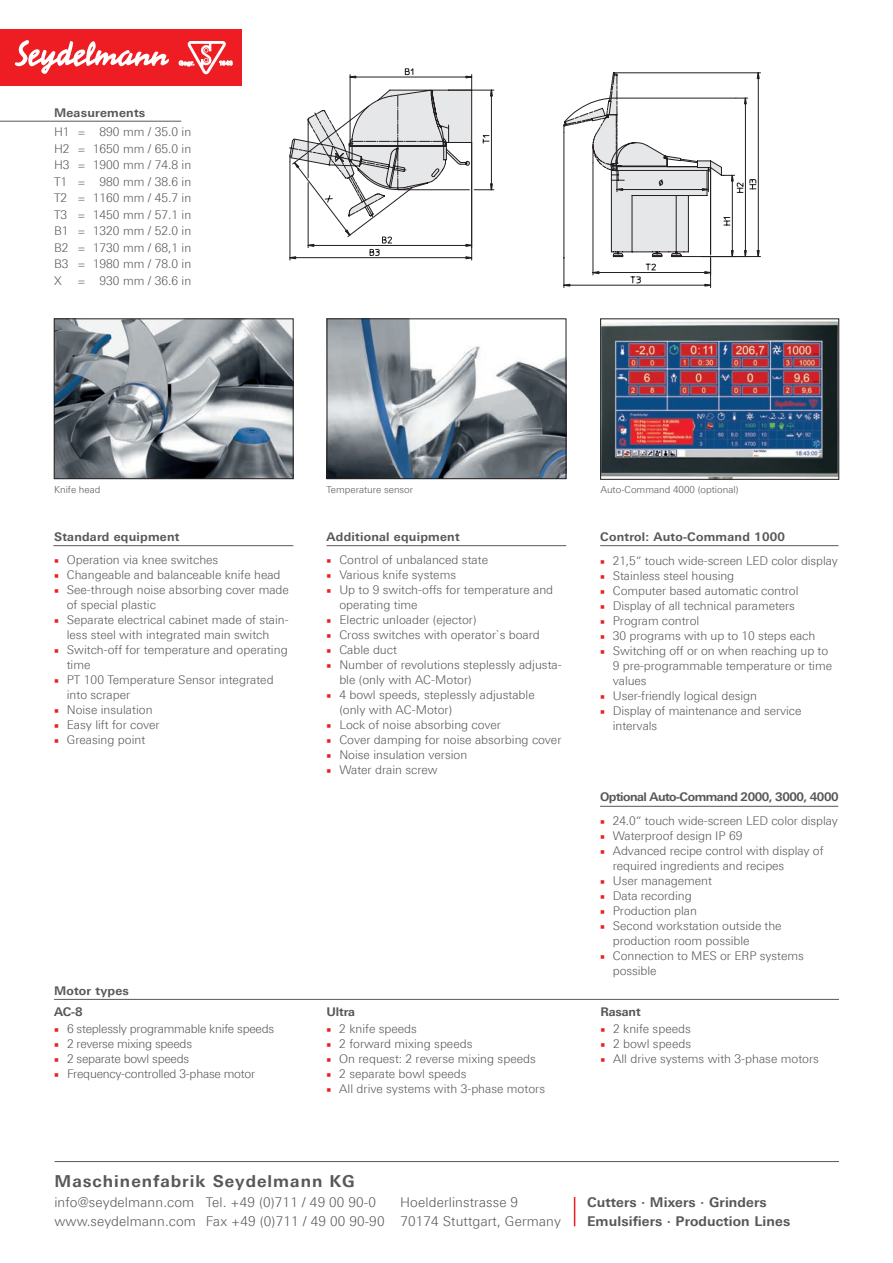
<style>
.page{position:relative;width:893px;height:1263px;background:#fff}
.page>*{position:absolute;margin:0;border:0;box-sizing:border-box;transform-origin:0 0}
.t1{font:700 16.5px "Linotype Univers 630";letter-spacing:.06em;color:#57585a}
.t2{font:300 13.5px/19.5px "Linotype Univers 330";letter-spacing:.01em;color:#57585a}
.t3{font:700 13.5px/19.5px "Linotype Univers 630";letter-spacing:.01em;color:#57585a}
.t4{font:300 12px/16.5px "Linotype Univers 330";color:#57585a}
.t5{font:300 12px "Linotype Univers 330";letter-spacing:-.02em;color:#57585a}
.t6{font:700 12px/21.1px "Linotype Univers 630";letter-spacing:.02em;color:#57585a}
.t7{font:700 12px "Linotype Univers 630";letter-spacing:-.04em;color:#57585a}
.t8{font:300 9.75px "Linotype Univers 330";color:#57585a}
.s1{font-family:"Minion Pro";font-weight:700;font-stretch:condensed;color:#ee1d23}
</style>
<div class="page">
<svg style="left:289px;top:68px;width:471px;height:220px"></svg>
<svg style="left:289px;top:73px;width:441px;height:167px"></svg>
<img style="left:329px;top:321px;width:235px;height:156px">
<div style="left:327px;top:319px;width:239px;height:160px;border:1px solid #231f20"></div>
<img style="left:56px;top:321px;width:235px;height:156px">
<div style="left:54px;top:319px;width:239px;height:160px;border:1px solid #231f20"></div>
<img style="left:602px;top:321px;width:235px;height:156px">
<div style="left:600px;top:319px;width:239px;height:160px;border:1px solid #231f20"></div>
<hr style="left:327px;top:545px;width:239px;height:1px;background:#57585a">
<hr style="left:0;top:121px;width:181px;height:1px;background:#57585a">
<hr style="left:54px;top:999px;width:785px;height:1px;background:#57585a">
<hr style="left:53px;top:545px;width:240px;height:1px;background:#57585a">
<hr style="left:55px;top:1161px;width:784px;height:1px;background:#57585a">
<svg style="left:574px;top:1197px;width:1px;height:29px"></svg>
<hr style="left:600px;top:545px;width:238px;height:1px;background:#57585a">
<hr style="left:600px;top:806px;width:238px;height:1px;background:#57585a">
<div style="left:0;top:29px;width:242px;height:56px;background:#ee1d23"></div>
<svg style="left:15px;top:40px;width:154px;height:34px"></svg>
<svg style="left:179px;top:41px;width:53px;height:33px"></svg>
<p class="t6" style="left:54px;top:102px;width:93px">Measurements</p>
<p class="t4" style="left:54px;top:124px;width:17px">H1<br>H2<br>H3<br>T1<br>T2<br>T3<br>B1<br>B2<br>B3<br>X</p>
<p class="t4" style="left:77px;top:123px;width:10px;text-align:justify">= = = = = = = = = =</p>
<p class="t4" style="left:93px;top:124px;width:100px;text-align:center">890 mm / 35.0 in<br>1650 mm / 65.0 in<br>1900 mm / 74.8 in<br>980 mm / 38.6 in<br>1160 mm / 45.7 in<br>1450 mm / 57.1 in<br>1320 mm / 52.0 in<br>1730 mm / 68,1 in<br>1980 mm / 78.0 in<br>930 mm / 36.6 in</p>
<p class="t8" style="left:54px;top:484px;width:48px">Knife head</p>
<p class="t8" style="left:327px;top:484px;width:88px">Temperature sensor</p>
<p class="t6" style="left:54px;top:526px;width:127px">Standard equipment</p>
<p class="t6" style="left:327px;top:526px;width:135px">Additional equipment</p>
<p class="t4" style="left:327px;top:552px;width:163px"><span class="s1">■</span> Control of unbalanced state</p>
<p class="t4" style="left:327px;top:567px;width:131px"><span class="s1">■</span> Various knife systems</p>
<p class="t4" style="left:339px;top:582px;width:215px;line-height:15px;text-indent:-13px"><span class="s1">■</span> Up to 9 switch-offs for temperature and operating time</p>
<p class="t4" style="left:327px;top:612px;width:151px"><span class="s1">■</span> Electric unloader (ejector)</p>
<p class="t4" style="left:327px;top:627px;width:215px"><span class="s1">■</span> Cross switches with operator`s board</p>
<p class="t4" style="left:327px;top:642px;width:72px"><span class="s1">■</span> Cable duct</p>
<p class="t4" style="left:339px;top:657px;width:224px;line-height:15px;text-indent:-13px"><span class="s1">■</span> Number of revolutions steplessly adjusta&shy;ble (only with AC-Motor)</p>
<p class="t4" style="left:339px;top:687px;width:197px;line-height:15px;text-indent:-13px"><span class="s1">■</span> 4 bowl speeds, steplessly adjustable (only with AC-Motor)</p>
<p class="t4" style="left:327px;top:717px;width:176px"><span class="s1">■</span> Lock of noise absorbing cover</p>
<p class="t4" style="left:327px;top:732px;width:236px"><span class="s1">■</span> Cover damping for noise absorbing cover</p>
<p class="t4" style="left:327px;top:747px;width:142px"><span class="s1">■</span> Noise insulation version</p>
<p class="t4" style="left:327px;top:762px;width:113px"><span class="s1">■</span> Water drain screw</p>
<p class="t4" style="left:54px;top:552px;width:166px"><span class="s1">■</span> Operation via knee switches</p>
<p class="t4" style="left:54px;top:567px;width:228px"><span class="s1">■</span> Changeable and balanceable knife head</p>
<p class="t4" style="left:67px;top:582px;width:224px;line-height:15px;text-indent:-13px"><span class="s1">■</span> See-through noise absorbing cover made of special plastic</p>
<p class="t4" style="left:54px;top:612px;width:236px;line-height:15px;text-align:center"><span class="s1">■</span> Separate electrical cabinet made of stain&shy;less steel with integrated main switch</p>
<p class="t4" style="left:67px;top:642px;width:222px;line-height:15px;text-indent:-13px"><span class="s1">■</span> Switch-off for temperature and operating time</p>
<p class="t4" style="left:67px;top:672px;width:208px;line-height:15px;text-indent:-13px"><span class="s1">■</span> PT 100 Temperature Sensor integrated into scraper</p>
<p class="t4" style="left:54px;top:702px;width:100px"><span class="s1">■</span> Noise insulation</p>
<p class="t4" style="left:54px;top:717px;width:107px"><span class="s1">■</span> Easy lift for cover</p>
<p class="t4" style="left:54px;top:732px;width:93px"><span class="s1">■</span> Greasing point</p>
<p class="t6" style="left:54px;top:980px;width:77px">Motor types<br>AC-8</p>
<p class="t5" style="left:54px;top:1022px;width:221px"><span class="s1">■</span> 6 steplessly programmable knife speeds</p>
<p class="t5" style="left:54px;top:1037px;width:139px"><span class="s1">■</span> 2 reverse mixing speeds</p>
<p class="t5" style="left:54px;top:1052px;width:136px"><span class="s1">■</span> 2 separate bowl speeds</p>
<p class="t5" style="left:54px;top:1067px;width:202px"><span class="s1">■</span> Frequency-controlled 3-phase motor</p>
<p class="t6" style="left:327px;top:1001px;width:30px">Ultra</p>
<p class="t4" style="left:327px;top:1020px;width:92px"><span class="s1">■</span> 2 knife speeds</p>
<p class="t4" style="left:327px;top:1035px;width:147px"><span class="s1">■</span> 2 forward mixing speeds</p>
<p class="t4" style="left:327px;top:1050px;width:211px"><span class="s1">■</span> On request: 2 reverse mixing speeds</p>
<p class="t4" style="left:327px;top:1065px;width:141px"><span class="s1">■</span> 2 separate bowl speeds</p>
<p class="t4" style="left:327px;top:1080px;width:220px"><span class="s1">■</span> All drive systems with 3-phase motors</p>
<p class="t8" style="left:600px;top:484px;width:140px">Auto-Command 4000 (optional)</p>
<p class="t6" style="left:600px;top:526px;width:186px">Control: Auto-Command 1000</p>
<p class="t4" style="left:600px;top:552px;width:239px"><span class="s1">■</span> 21,5“ touch wide-screen LED color display</p>
<p class="t4" style="left:600px;top:567px;width:136px"><span class="s1">■</span> Stainless steel housing</p>
<p class="t4" style="left:600px;top:582px;width:200px"><span class="s1">■</span> Computer based automatic control</p>
<p class="t4" style="left:600px;top:597px;width:196px"><span class="s1">■</span> Display of all technical parameters</p>
<p class="t4" style="left:600px;top:612px;width:101px"><span class="s1">■</span> Program control</p>
<p class="t4" style="left:600px;top:627px;width:217px"><span class="s1">■</span> 30 programs with up to 10 steps each</p>
<p class="t4" style="left:613px;top:643px;width:221px;line-height:15px;text-indent:-13px"><span class="s1">■</span> Switching off or on when reaching up to<br>9 pre-programmable temperature or time values</p>
<p class="t4" style="left:600px;top:687px;width:159px"><span class="s1">■</span> User-friendly logical design</p>
<p class="t4" style="left:613px;top:703px;width:190px;line-height:15px;text-indent:-13px"><span class="s1">■</span> Display of maintenance and service intervals</p>
<p class="t7" style="left:600px;top:789px;width:240px">Optional Auto-Command 2000, 3000, 4000</p>
<p class="t4" style="left:600px;top:812px;width:239px"><span class="s1">■</span> 24.0“ touch wide-screen LED color display</p>
<p class="t4" style="left:600px;top:827px;width:144px"><span class="s1">■</span> Waterproof design IP 69</p>
<p class="t4" style="left:613px;top:843px;width:212px;line-height:15px;text-indent:-13px"><span class="s1">■</span> Advanced recipe control with display of required ingredients and recipes</p>
<p class="t4" style="left:600px;top:872px;width:113px"><span class="s1">■</span> User management</p>
<p class="t4" style="left:600px;top:887px;width:93px"><span class="s1">■</span> Data recording</p>
<p class="t4" style="left:600px;top:902px;width:98px"><span class="s1">■</span> Production plan</p>
<p class="t4" style="left:613px;top:918px;width:170px;line-height:15px;text-indent:-13px"><span class="s1">■</span> Second workstation outside the production room possible</p>
<p class="t4" style="left:613px;top:948px;width:192px;line-height:15px;text-indent:-13px"><span class="s1">■</span> Connection to MES or ERP systems possible</p>
<p class="t6" style="left:600px;top:1001px;width:42px">Rasant</p>
<p class="t4" style="left:600px;top:1020px;width:92px"><span class="s1">■</span> 2 knife speeds</p>
<p class="t4" style="left:600px;top:1035px;width:92px"><span class="s1">■</span> 2 bowl speeds</p>
<p class="t4" style="left:600px;top:1050px;width:220px"><span class="s1">■</span> All drive systems with 3-phase motors</p>
<h1 class="t1" style="left:55px;top:1171px;width:302px">Maschinenfabrik Seydelmann KG</h1>
<p class="t2" style="left:54px;top:1192px;width:323px">info@seydelmann.com Tel. +49 (0)711 / 49 00 90-0</p>
<p class="t2" style="left:54px;top:1192px;width:508px;text-indent:346px">Hoelderlinstrasse 9 www.seydelmann.com Fax +49 (0)711 / 49 00 90-90 70174 Stuttgart, Germany</p>
<p class="t3" style="left:587px;top:1192px;width:205px">Cutters · Mixers · Grinders<br>Emulsifiers · Production Lines</p>
</div>
